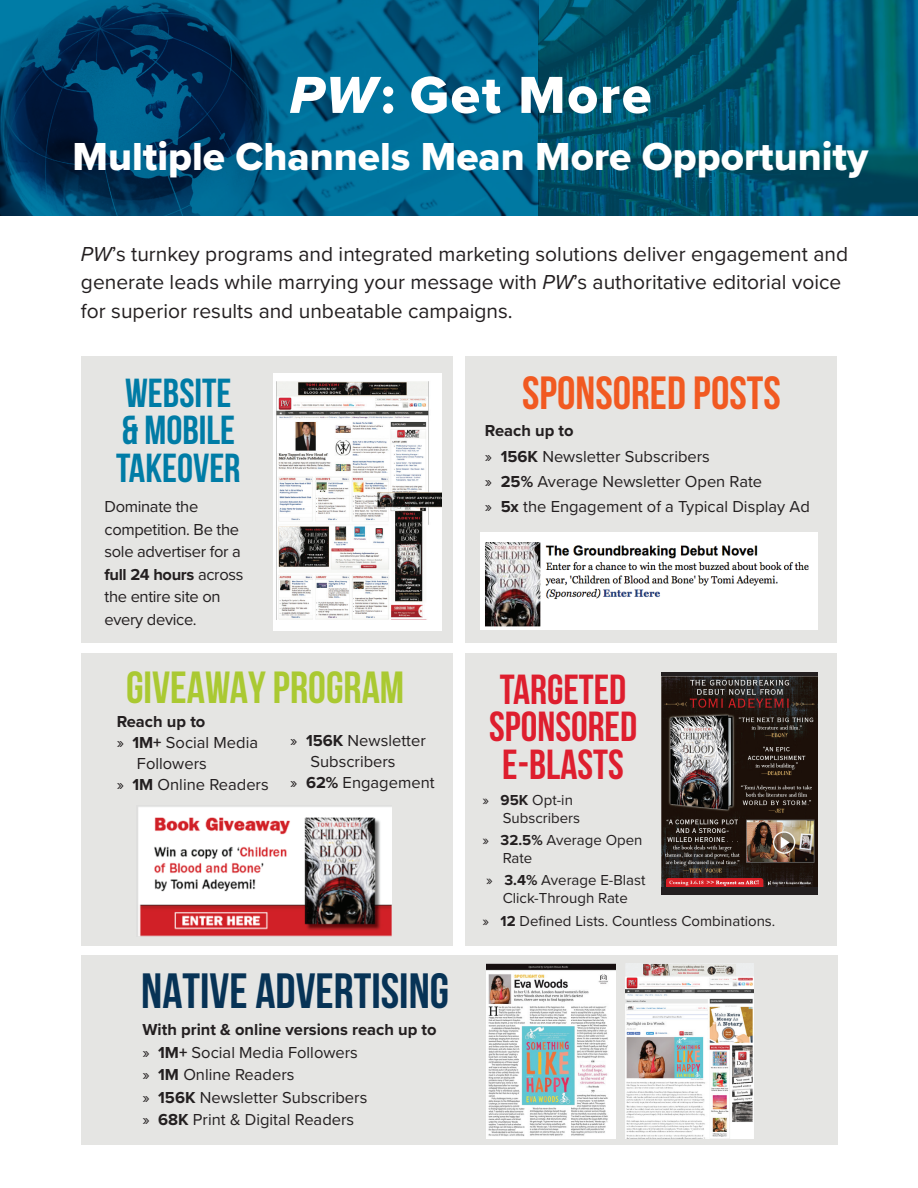
<style>
.page{position:relative;width:918px;height:1188px;background:#fff}
.page>*{position:absolute;margin:0;border:0;box-sizing:border-box;transform-origin:0 0}
.t1{font:54px "Proxima Nova Extrabld";letter-spacing:.03em;color:#fff}
.t2{font:700 49.5px "Bebas Neue";color:#073356}
.t3{font:700 46.5px "Bebas Neue";color:#f15921}
.t4{font:700 45px "Bebas Neue";color:#aac932}
.t5{font:700 42px/37.5px "Bebas Neue";color:#de1e2e;text-align:center}
.t6{font:40.5px "Proxima Nova Extrabld";color:#fff}
.t7{font:700 40.5px/37.5px "Bebas Neue";color:#007ca6}
.t8{font:21px/28.5px "Proxima Nova";color:#231f20}
.t9{font:16.5px/22.5px "Proxima Nova";color:#231f20}
.t10{font:16.5px/22.5px "Proxima Nova";letter-spacing:-.02em;color:#231f20}
.t11{font:700 16.5px "Proxima Nova";color:#231f20}
.t12{font:15px/18px "Proxima Nova";color:#231f20}
.s1{font-family:"Proxima Nova Extrabld It"}
.s2{font-style:italic}
.s3{font-weight:700}
</style>
<div class="page">
<svg style="left:0;top:0;width:918px;height:216px;background:#005678"></svg>
<div style="left:81px;top:955px;width:756px;height:190px;background:#e5e5e3"></div>
<div style="left:81px;top:356px;width:371px;height:287px;background:#e5e5e3"></div>
<div style="left:466px;top:356px;width:371px;height:287px;background:#e5e5e3"></div>
<div style="left:81px;top:653px;width:371px;height:292px;background:#e5e5e3"></div>
<div style="left:466px;top:653px;width:371px;height:292px;background:#e5e5e3"></div>
<img style="left:138px;top:807px;width:253px;height:129px">
<img style="left:480px;top:533px;width:338px;height:97px">
<div style="left:273px;top:374px;width:169px;height:257px;background:#fff"></div>
<img style="left:276px;top:381px;width:166px;height:239px">
<img style="left:625px;top:964px;width:129px;height:175px">
<img style="left:486px;top:964px;width:129px;height:175px">
<div style="left:661px;top:672px;width:157px;height:222px;background:#231f20"></div>
<img style="left:661px;top:677px;width:157px;height:210px">
<h1 class="t1" style="left:290px;top:55px;width:363px"><span class="s1">PW</span>: Get More</h1>
<h3 class="t6" style="left:73px;top:126px;width:797px">Multiple Channels Mean More Opportunity</h3>
<p class="t8" style="left:81px;top:239px;width:769px"><span class="s2">PW</span>’s turnkey programs and integrated marketing solutions deliver engagement and generate leads while marrying your message with <span class="s2">PW</span>’s authoritative editorial voice for superior results and unbeatable campaigns.</p>
<h3 class="t7" style="left:116px;top:374px;width:126px">WEBSITE &amp; MOBILE<br>TAKEOVER</h3>
<p class="t10" style="left:105px;top:495px;width:140px">Dominate the competition. Be the sole advertiser for a <span class="s3">full 24 hours</span> across the entire site on every device.</p>
<h3 class="t4" style="left:126px;top:663px;width:280px">GIVEAWAY PROGRAM</h3>
<p class="t11" style="left:117px;top:709px;width:90px">Reach up to</p>
<p class="t9" style="left:117px;top:730px;width:143px">» <span class="s3">1M+</span> Social Media</p>
<p class="t9" style="left:137px;top:751px;width:71px">Followers</p>
<p class="t9" style="left:117px;top:772px;width:154px">» <span class="s3">1M</span> Online Readers</p>
<p class="t9" style="left:290px;top:728px;width:137px">» <span class="s3">156K</span> Newsletter</p>
<p class="t9" style="left:311px;top:749px;width:87px">Subscribers</p>
<p class="t9" style="left:290px;top:770px;width:146px">» <span class="s3">62%</span> Engagement</p>
<h2 class="t2" style="left:141px;top:964px;width:309px">NATIVE ADVERTISING</h2>
<p class="t9" style="left:142px;top:1018px;width:296px"><span class="s3">With print &amp; online versions reach up to </span>» <span class="s3">1M+</span> Social Media Followers<br>» <span class="s3">1M</span> Online Readers<br>» <span class="s3">156K</span> Newsletter Subscribers<br>» <span class="s3">68K</span> Print &amp; Digital Readers</p>
<h3 class="t3" style="left:522px;top:367px;width:260px">SPONSORED POSTS</h3>
<p class="t9" style="left:485px;top:417px;width:326px;line-height:25.3px"><span class="s3">Reach up to<br></span>» <span class="s3">156K</span> Newsletter Subscribers<br>» <span class="s3">25%</span> Average Newsletter Open Rate<br>» <span class="s3">5x</span> the Engagement of a Typical Display Ad</p>
<h3 class="t5" style="left:489px;top:670px;width:150px">TARGETED<br>SPONSORED<br>E-BLASTS</h3>
<p class="t12" style="left:503px;top:790px;width:79px;text-indent:-20px">» <span class="s3">95K</span> Opt-in<br>Subscribers</p>
<p class="t12" style="left:503px;top:830px;width:141px;text-indent:-20px">» <span class="s3">32.5%</span> Average Open<br>Rate</p>
<p class="t12" style="left:486px;top:871px;width:161px;text-align:center">» <span class="s3">3.4%</span> Average E-Blast<br>Click-Through Rate</p>
<p class="t12" style="left:482px;top:911px;width:294px">» <span class="s3">12</span> Defined Lists. Countless Combinations.</p>
</div>
